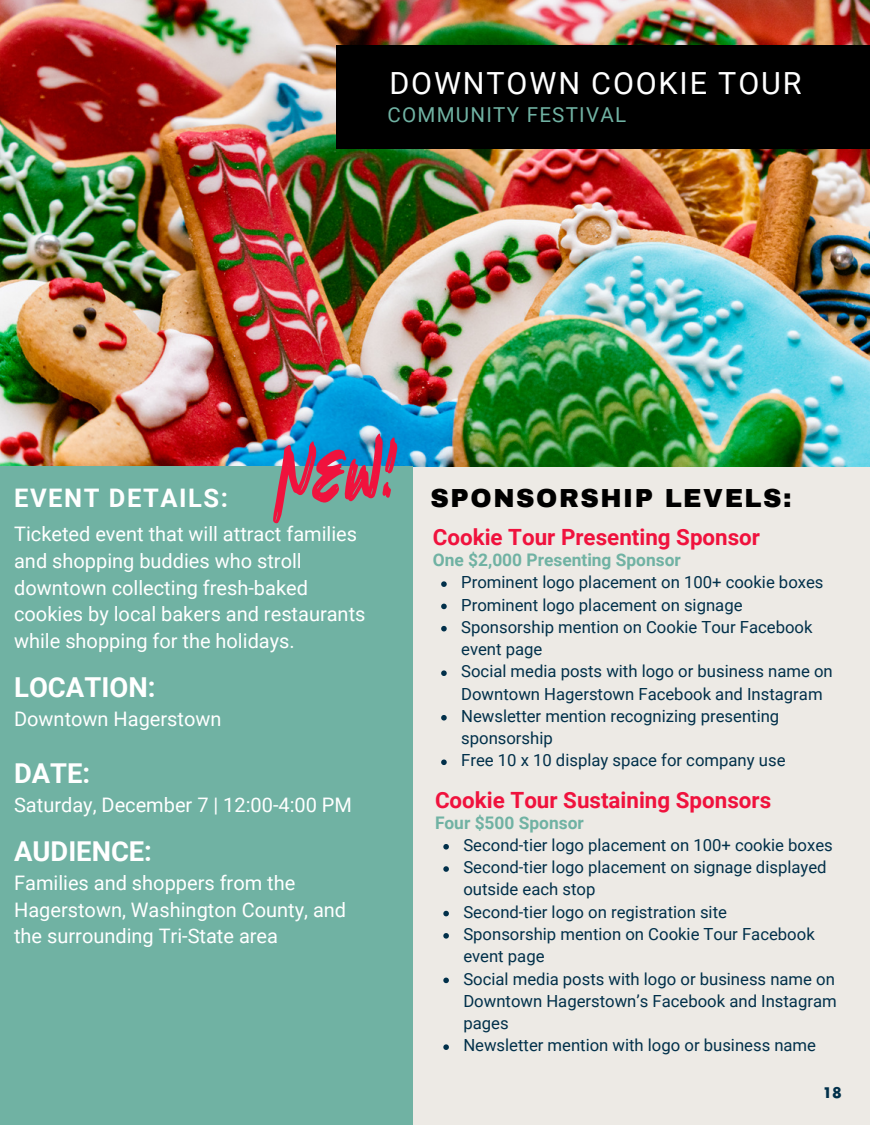
<style>
.page{position:relative;width:870px;height:1125px;background:#edeae5}
.page>*{position:absolute;margin:0;border:0;box-sizing:border-box;transform-origin:0 0}
.t1{font:30.5px "Roboto";letter-spacing:.06em;color:#fff}
.t2{font:700 27.5px "Roboto";color:#fff}
.t3{font:900 25.5px "Archivo";letter-spacing:.06em;color:#000}
.t4{font:700 25.5px "Roboto";letter-spacing:.06em;color:#fff}
.t5{font:700 22.5px "Roboto";color:#f0123d}
.t6{font:20.5px "Roboto";letter-spacing:.06em;color:#70b2a3}
.t7{font:20px/26.8px "Roboto";color:#fff}
.t8{font:700 17.25px "Roboto";color:#70b2a3}
.t9{font:16.75px/22.2px "Roboto";color:#01304a}
.t10{font:700 14.25px "Futura Std";color:#01304a}
</style>
<div class="page">
<img style="left:0;top:0;width:870px;height:466px">
<div style="left:0;top:466px;width:413px;height:659px;background:#70b2a3"></div>
<div style="left:336px;top:45px;width:534px;height:103px;background:#000"></div>
<svg style="left:441px;top:581px;width:6px;height:6px"></svg>
<svg style="left:441px;top:604px;width:6px;height:5px"></svg>
<svg style="left:441px;top:626px;width:6px;height:5px"></svg>
<svg style="left:441px;top:670px;width:6px;height:6px"></svg>
<svg style="left:441px;top:715px;width:6px;height:6px"></svg>
<svg style="left:441px;top:760px;width:6px;height:5px"></svg>
<svg style="left:443px;top:844px;width:6px;height:6px"></svg>
<svg style="left:443px;top:866px;width:6px;height:6px"></svg>
<svg style="left:443px;top:911px;width:6px;height:5px"></svg>
<svg style="left:443px;top:933px;width:6px;height:6px"></svg>
<svg style="left:443px;top:978px;width:6px;height:5px"></svg>
<svg style="left:443px;top:1044px;width:6px;height:6px"></svg>
<svg style="left:273px;top:434px;width:126px;height:90px"></svg>
<p class="t1" style="left:389px;top:66px;width:414px">DOWNTOWN COOKIE TOUR</p>
<p class="t6" style="left:388px;top:103px;width:240px">COMMUNITY FESTIVAL</p>
<p class="t4" style="left:14px;top:483px;width:215px">EVENT DETAILS:</p>
<p class="t7" style="left:14px;top:521px;width:353px">Ticketed event that will attract families and shopping buddies who stroll downtown collecting fresh-baked cookies by local bakers and restaurants while shopping for the holidays.</p>
<p class="t2" style="left:14px;top:671px;width:143px">LOCATION:</p>
<p class="t7" style="left:14px;top:706px;width:209px">Downtown Hagerstown</p>
<p class="t2" style="left:14px;top:758px;width:78px">DATE:</p>
<p class="t7" style="left:14px;top:792px;width:339px">Saturday, December 7 | 12:00-4:00 PM</p>
<p class="t2" style="left:14px;top:835px;width:139px">AUDIENCE:</p>
<p class="t7" style="left:14px;top:870px;width:334px">Families and shoppers from the<br>Hagerstown, Washington County, and the surrounding Tri-State area</p>
<p class="t3" style="left:431px;top:485px;width:363px">SPONSORSHIP LEVELS:</p>
<p class="t5" style="left:433px;top:524px;width:329px">Cookie Tour Presenting Sponsor</p>
<p class="t8" style="left:433px;top:550px;width:250px">One $2,000 Presenting Sponsor</p>
<p class="t9" style="left:461px;top:571px;width:364px">Prominent logo placement on 100+ cookie boxes</p>
<p class="t9" style="left:461px;top:594px;width:283px">Prominent logo placement on signage</p>
<p class="t9" style="left:461px;top:616px;width:353px">Sponsorship mention on Cookie Tour Facebook event page</p>
<p class="t9" style="left:461px;top:661px;width:373px">Social media posts with logo or business name on<br>Downtown Hagerstown Facebook and Instagram</p>
<p class="t9" style="left:461px;top:705px;width:320px">Newsletter mention recognizing presenting sponsorship</p>
<p class="t9" style="left:461px;top:750px;width:326px">Free 10 x 10 display space for company use</p>
<p class="t5" style="left:435px;top:787px;width:338px">Cookie Tour Sustaining Sponsors</p>
<p class="t8" style="left:435px;top:813px;width:150px">Four $500 Sponsor</p>
<p class="t9" style="left:463px;top:834px;width:371px">Second-tier logo placement on 100+ cookie boxes</p>
<p class="t9" style="left:463px;top:856px;width:365px">Second-tier logo placement on signage displayed outside each stop</p>
<p class="t9" style="left:463px;top:901px;width:265px">Second-tier logo on registration site</p>
<p class="t9" style="left:463px;top:923px;width:353px">Sponsorship mention on Cookie Tour Facebook event page</p>
<p class="t9" style="left:463px;top:968px;width:375px;text-align:justify">Social media posts with logo or business name on Downtown Hagerstown’s Facebook and Instagram pages</p>
<p class="t9" style="left:463px;top:1035px;width:354px">Newsletter mention with logo or business name</p>
<p class="t10" style="left:823px;top:1086px;width:21px">18</p>
</div>
